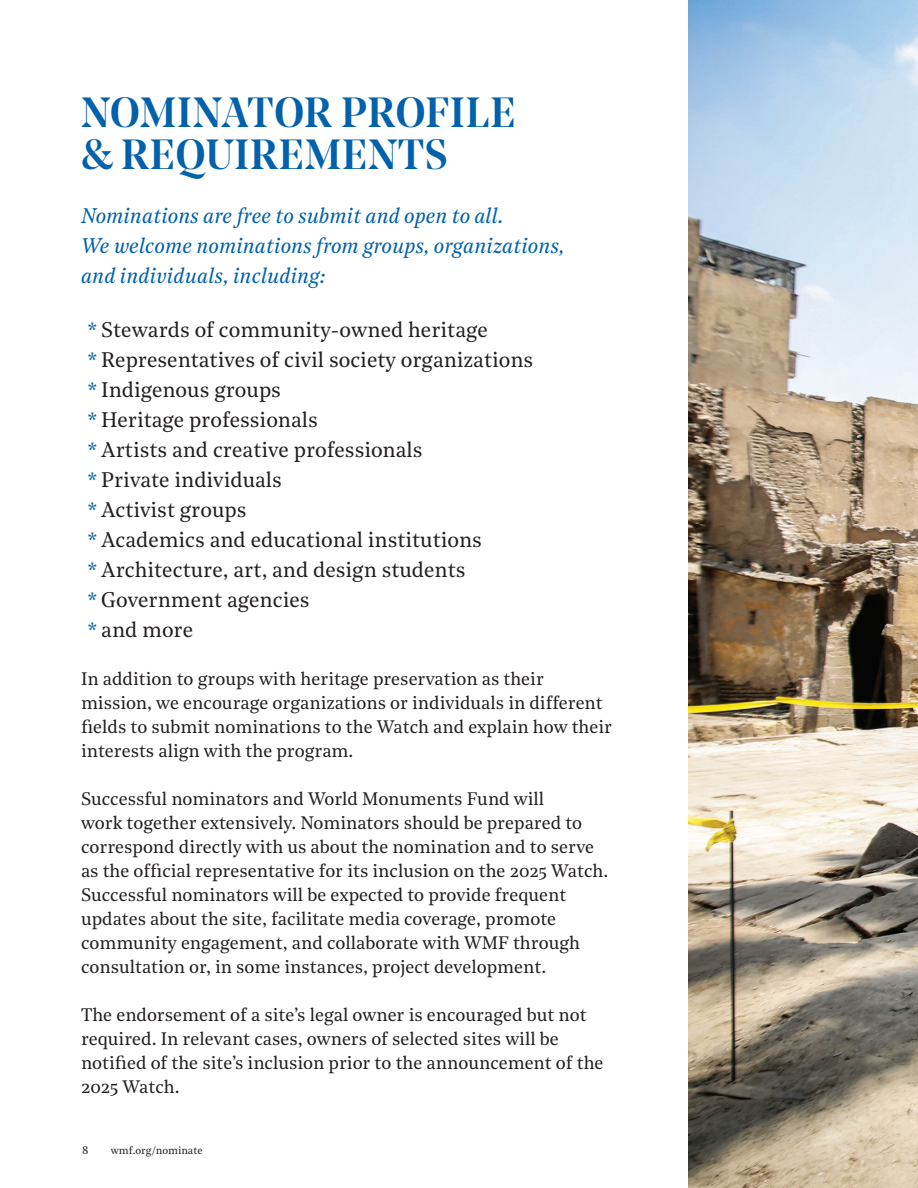
<style>
.page{position:relative;width:918px;height:1188px;background:#fff}
.page>*{position:absolute;margin:0;border:0;box-sizing:border-box;transform-origin:0 0}
.t1{font:500 42px/42px "Noe Display";letter-spacing:.02em;color:#0161aa}
.t2{font:21px/30px "Noe Text";color:#231f20}
.t3{font:italic 21px/30px "Noe Text";color:#0161aa}
.t4{font:18px/24px "Noe Text";color:#231f20}
.t5{font:12px "Noe Text";color:#231f20}
.t6{font:10.5px "Noe Text";color:#231f20}
.s1{color:#0161aa}
</style>
<div class="page">
<img style="left:688px;top:0;width:230px;height:1188px">
<h1 class="t1" style="left:81px;top:90px;width:436px">NOMINATOR PROFILE &amp; REQUIREMENTS</h1>
<p class="t3" style="left:81px;top:199px;width:485px">Nominations are free to submit and open to all.<br>We welcome nominations from groups, organizations, and individuals, including:</p>
<p class="t2" style="left:88px;top:313px;width:447px"><span class="s1">*</span> Stewards of community-owned heritage<br><span class="s1">*</span> Representatives of civil society organizations <span class="s1">*</span> Indigenous groups<br><span class="s1">*</span> Heritage professionals<br><span class="s1">*</span> Artists and creative professionals<br><span class="s1">*</span> Private individuals<br><span class="s1">*</span> Activist groups<br><span class="s1">*</span> Academics and educational institutions<br><span class="s1">*</span> Architecture, art, and design students<br><span class="s1">*</span> Government agencies<br><span class="s1">*</span> and more</p>
<p class="t4" style="left:81px;top:665px;width:533px">In addition to groups with heritage preservation as their mission, we encourage organizations or individuals in different fields to submit nominations to the Watch and explain how their interests align with the program.</p>
<p class="t4" style="left:81px;top:785px;width:529px">Successful nominators and World Monuments Fund will<br>work together extensively. Nominators should be prepared to correspond directly with us about the nomination and to serve as the official representative for its inclusion on the 2025 Watch.<br>Successful nominators will be expected to provide frequent updates about the site, facilitate media coverage, promote community engagement, and collaborate with WMF through consultation or, in some instances, project development.</p>
<p class="t4" style="left:81px;top:1001px;width:524px">The endorsement of a site’s legal owner is encouraged but not required. In relevant cases, owners of selected sites will be notified of the site’s inclusion prior to the announcement of the 2025 Watch.</p>
<p class="t5" style="left:82px;top:1141px;width:8px">8</p>
<p class="t6" style="left:111px;top:1142px;width:93px">wmf.org/nominate</p>
</div>
